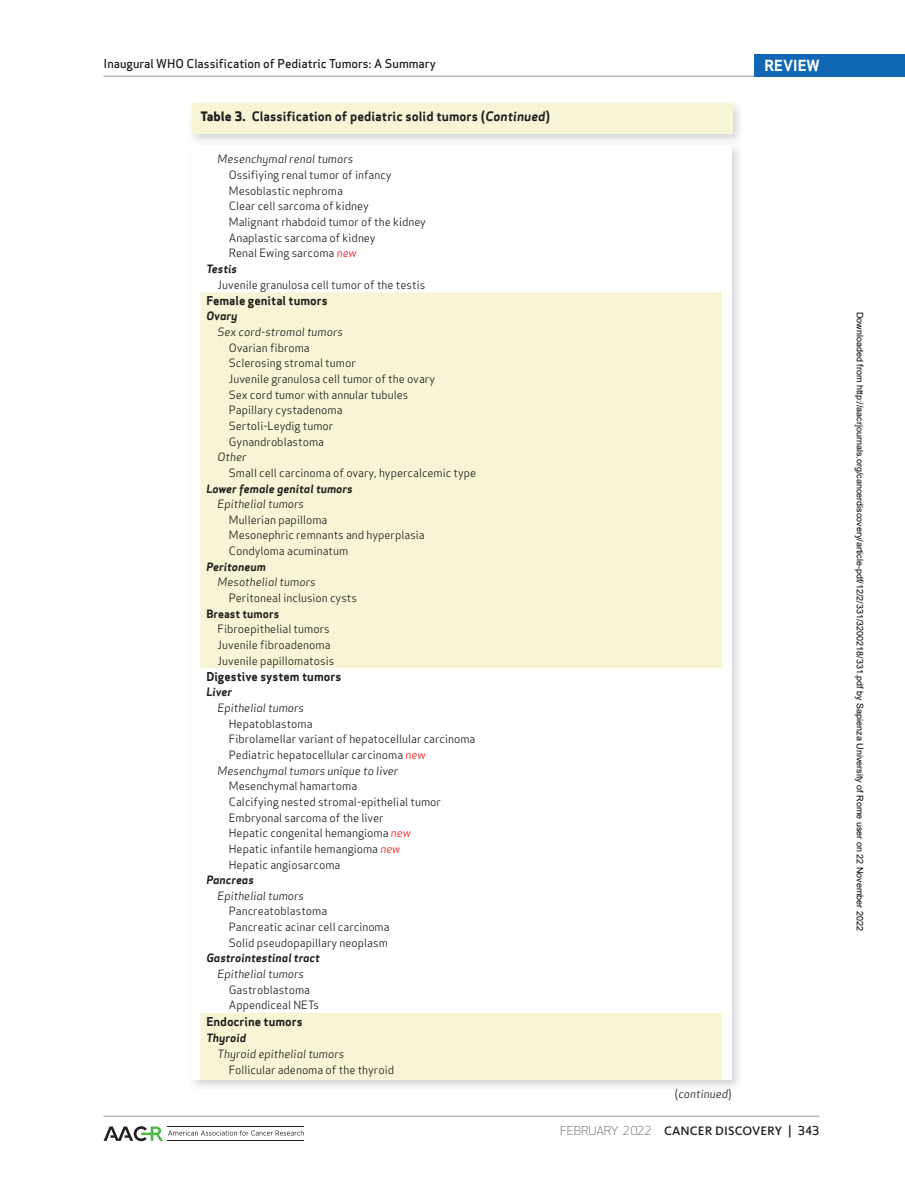
<style>
.page{position:relative;width:905px;height:1202px;background:#fff}
.page>*{position:absolute;margin:0;border:0;box-sizing:border-box;transform-origin:0 0}
.t1{font:700 15px "Apex Sans";color:#fff}
.t2{font:700 12.75px "Apex Sans";color:#231f20}
.t3{font:500 12.75px "Kievit OT";letter-spacing:.01em;color:#231f20}
.t4{font:700 12px "Apex Sans";color:#231f20}
.t5{font:500 12px "Apex Sans";color:#231f20}
.t6{font:11.25px/15.6px "Apex Sans";color:#231f20}
.t7{font:italic 11.25px "Apex Sans";color:#231f20}
.t8{font:italic 700 11.25px "Apex Sans";color:#231f20}
.t9{font:700 11.25px "Apex Sans";color:#231f20}
.t10{font:9px "Arial";color:#000}
.s1{font-weight:800}
.s2{font-style:italic}
.s3{font-style:italic;color:#ee2123}
.s4{font-style:normal}
.s5{font-family:"Apex Sans";font-weight:300;font-size:12px}
.s6{font-family:"Apex Sans";font-size:12px}
</style>
<div class="page">
<hr style="left:103px;top:76px;width:658px;height:1px;background:#939598">
<hr style="left:103px;top:1115px;width:716px;height:1px;background:#939598">
<svg style="left:104px;top:1126px;width:200px;height:15px"></svg>
<hr style="left:168px;top:1126px;width:136px;height:1px;background:#231f20">
<hr style="left:168px;top:1140px;width:136px;height:1px;background:#231f20">
<div style="left:754px;top:54px;width:150px;height:22px;background:#1167b3"></div>
<div style="left:186px;top:141px;width:557px;height:950px;background:#231f20;opacity:.2"></div>
<div style="left:191px;top:146px;width:540px;height:933px;background:#fff"></div>
<svg style="left:200px;top:292px;width:522px;height:787px;fill:#f7f5d5"></svg>
<div style="left:187px;top:99px;width:557px;height:47px;background:#231f20;opacity:.2"></div>
<div style="left:192px;top:104px;width:540px;height:30px;background:#f7f5d5"></div>
<p class="t5" style="left:103px;top:53px;width:334px">Inaugural WHO Classification of Pediatric Tumors: A Summary</p>
<h1 class="t1" style="left:764px;top:55px;width:57px">REVIEW</h1>
<p class="t2" style="left:200px;top:108px;width:351px"><span class="s1">Table 3.</span> Classification of pediatric solid tumors (<span class="s2">Continued</span>)</p>
<p class="t7" style="left:218px;top:150px;width:137px">Mesenchymal renal tumors</p>
<p class="t6" style="left:229px;top:166px;width:164px">Ossifiying renal tumor of infancy</p>
<p class="t6" style="left:229px;top:182px;width:116px">Mesoblastic nephroma</p>
<p class="t6" style="left:229px;top:197px;width:141px">Clear cell sarcoma of kidney</p>
<p class="t6" style="left:229px;top:213px;width:199px">Malignant rhabdoid tumor of the kidney</p>
<p class="t6" style="left:229px;top:229px;width:148px">Anaplastic sarcoma of kidney</p>
<p class="t6" style="left:229px;top:244px;width:129px">Renal Ewing sarcoma <span class="s3">new</span></p>
<p class="t8" style="left:206px;top:261px;width:32px">Testis</p>
<p class="t6" style="left:218px;top:275px;width:209px">Juvenile granulosa cell tumor of the testis</p>
<p class="t4" style="left:206px;top:292px;width:123px">Female genital tumors</p>
<p class="t8" style="left:206px;top:309px;width:33px">Ovary</p>
<p class="t7" style="left:218px;top:323px;width:127px">Sex cord-stromal tumors</p>
<p class="t6" style="left:229px;top:339px;width:208px">Ovarian fibroma<br>Sclerosing stromal tumor<br>Juvenile granulosa cell tumor of the ovary<br>Sex cord tumor with annular tubules<br>Papillary cystadenoma<br>Sertoli-Leydig tumor<br>Gynandroblastoma</p>
<p class="t7" style="left:218px;top:448px;width:31px">Other</p>
<p class="t6" style="left:229px;top:464px;width:249px">Small cell carcinoma of ovary, hypercalcemic type</p>
<p class="t8" style="left:206px;top:481px;width:148px">Lower female genital tumors</p>
<p class="t7" style="left:218px;top:495px;width:88px">Epithelial tumors</p>
<p class="t6" style="left:229px;top:511px;width:197px">Mullerian papilloma<br>Mesonephric remnants and hyperplasia<br>Condyloma acuminatum</p>
<p class="t8" style="left:206px;top:559px;width:61px">Peritoneum</p>
<p class="t7" style="left:218px;top:573px;width:99px">Mesothelial tumors</p>
<p class="t6" style="left:229px;top:589px;width:130px">Peritoneal inclusion cysts</p>
<p class="t9" style="left:206px;top:606px;width:74px">Breast tumors</p>
<p class="t6" style="left:218px;top:620px;width:118px">Fibroepithelial tumors<br>Juvenile fibroadenoma<br>Juvenile papillomatosis</p>
<p class="t4" style="left:206px;top:668px;width:136px">Digestive system tumors</p>
<p class="t8" style="left:206px;top:685px;width:27px">Liver</p>
<p class="t7" style="left:218px;top:698px;width:88px">Epithelial tumors</p>
<p class="t6" style="left:229px;top:714px;width:85px">Hepatoblastoma</p>
<p class="t6" style="left:229px;top:730px;width:248px">Fibrolamellar variant of hepatocellular carcinoma</p>
<p class="t6" style="left:229px;top:746px;width:198px">Pediatric hepatocellular carcinoma <span class="s3">new</span></p>
<p class="t7" style="left:218px;top:761px;width:182px">Mesenchymal tumors unique to liver</p>
<p class="t6" style="left:229px;top:777px;width:214px">Mesenchymal hamartoma<br>Calcifying nested stromal-epithelial tumor<br>Embryonal sarcoma of the liver<br>Hepatic congenital hemangioma <span class="s3">new<br></span>Hepatic infantile hemangioma <span class="s3">new<br></span>Hepatic angiosarcoma</p>
<p class="t8" style="left:206px;top:872px;width:49px">Pancreas</p>
<p class="t7" style="left:218px;top:886px;width:88px">Epithelial tumors</p>
<p class="t6" style="left:229px;top:902px;width:162px">Pancreatoblastoma<br>Pancreatic acinar cell carcinoma<br>Solid pseudopapillary neoplasm</p>
<p class="t8" style="left:206px;top:951px;width:115px">Gastrointestinal tract</p>
<p class="t7" style="left:218px;top:964px;width:88px">Epithelial tumors</p>
<p class="t6" style="left:229px;top:980px;width:92px">Gastroblastoma<br>Appendiceal NETs</p>
<p class="t4" style="left:206px;top:1013px;width:98px">Endocrine tumors</p>
<p class="t8" style="left:206px;top:1030px;width:41px">Thyroid</p>
<p class="t7" style="left:218px;top:1044px;width:128px">Thyroid epithelial tumors</p>
<p class="t6" style="left:229px;top:1060px;width:167px">Follicular adenoma of the thyroid</p>
<p class="t7" style="left:675px;top:1084px;width:58px"><span class="s4">(</span>continued<span class="s4">)</span></p>
<p class="t3" style="left:560px;top:1123px;width:261px"><span class="s5">FEBRUARY 2022</span> CANCER DISCOVERY <span class="s6">| 343</span></p>
<p class="t10" style="left:863px;top:312px;width:620px;rotate:90deg">Downloaded from http://aacrjournals.org/cancerdiscovery/article-pdf/12/2/331/3200218/331.pdf by Sapienza University of Rome user on 22 November 2022</p>
</div>
